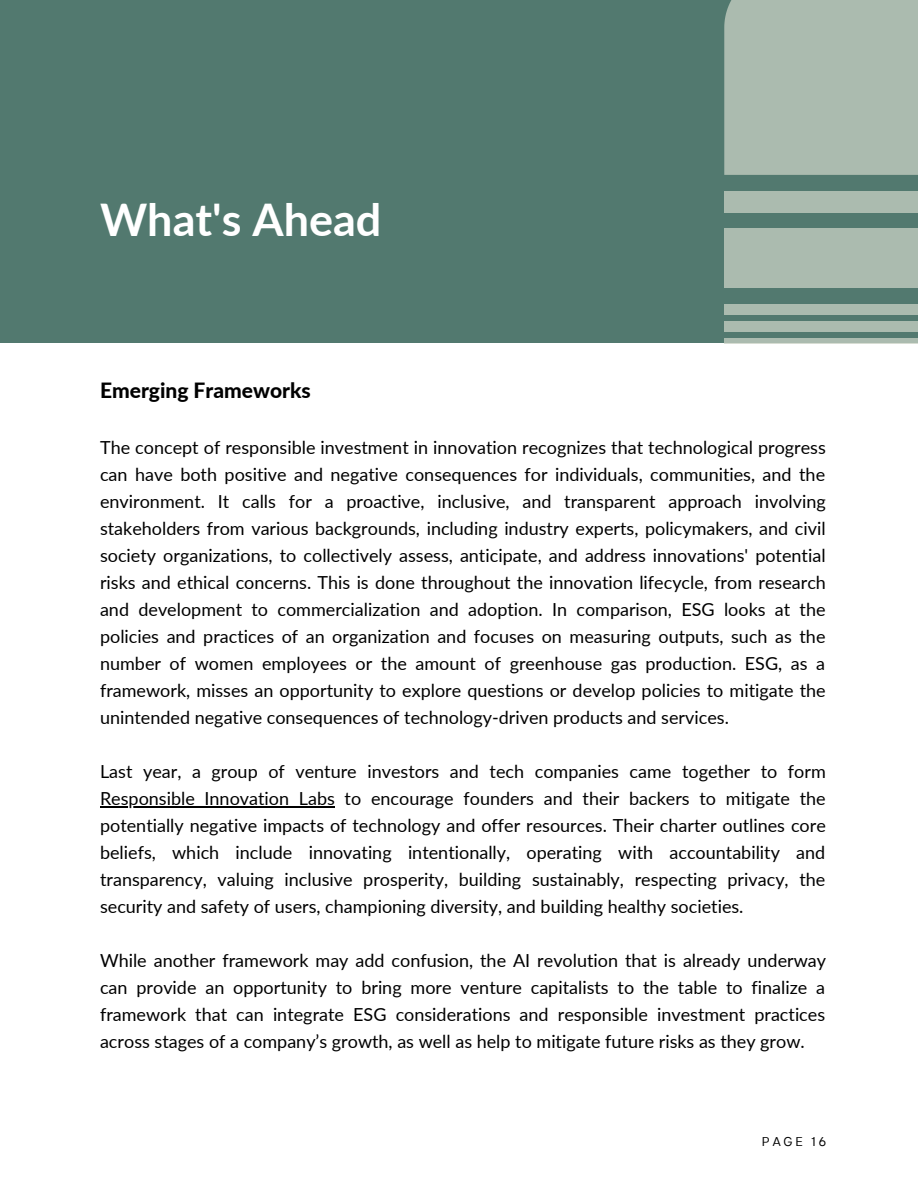
<style>
.page{position:relative;width:918px;height:1188px;background:#fff}
.page>*{position:absolute;margin:0;border:0;box-sizing:border-box;transform-origin:0 0}
.t1{font:700 45px "Lato";color:#fff}
.t2{font:800 21px "Lato";color:#000}
.t3{font:18px/27px "Lato";color:#000;text-align:justify}
.t4{font:12.75px "TT Interphases";letter-spacing:.23em;color:#000001}
</style>
<div class="page">
<hr style="left:100px;top:806px;width:235px;height:1px;background:#000">
<div style="left:0;top:0;width:918px;height:343px;background:#52796f"></div>
<div style="left:724px;top:0;width:194px;height:175px;background:#abbbaf"></div>
<div style="left:724px;top:191px;width:194px;height:22px;background:#abbbaf"></div>
<div style="left:724px;top:229px;width:194px;height:59px;background:#abbbaf"></div>
<div style="left:724px;top:304px;width:194px;height:10px;background:#abbbaf"></div>
<div style="left:724px;top:321px;width:194px;height:10px;background:#abbbaf"></div>
<div style="left:724px;top:338px;width:194px;height:5px;background:#abbbaf"></div>
<p class="t1" style="left:100px;top:192px;width:283px">What's Ahead</p>
<p class="t2" style="left:100px;top:377px;width:212px">Emerging Frameworks</p>
<p class="t3" style="left:100px;top:433px;width:727px">The concept of responsible investment in innovation recognizes that technological progress can have both positive and negative consequences for individuals, communities, and the environment. It calls for a proactive, inclusive, and transparent approach involving stakeholders from various backgrounds, including industry experts, policymakers, and civil society organizations, to collectively assess, anticipate, and address innovations' potential risks and ethical concerns. This is done throughout the innovation lifecycle, from research and development to commercialization and adoption. In comparison, ESG looks at the policies and practices of an organization and focuses on measuring outputs, such as the number of women employees or the amount of greenhouse gas production. ESG, as a framework, misses an opportunity to explore questions or develop policies to mitigate the unintended negative consequences of technology-driven products and services.</p>
<p class="t3" style="left:100px;top:757px;width:727px">Last year, a group of venture investors and tech companies came together to form Responsible Innovation Labs to encourage founders and their backers to mitigate the potentially negative impacts of technology and offer resources. Their charter outlines core beliefs, which include innovating intentionally, operating with accountability and transparency, valuing inclusive prosperity, building sustainably, respecting privacy, the security and safety of users, championing diversity, and building healthy societies.</p>
<p class="t3" style="left:100px;top:946px;width:728px">While another framework may add confusion, the AI revolution that is already underway can provide an opportunity to bring more venture capitalists to the table to finalize a framework that can integrate ESG considerations and responsible investment practices across stages of a company’s growth, as well as help to mitigate future risks as they grow.</p>
<p class="t4" style="left:762px;top:1133px;width:66px">PAGE 16</p>
</div>
